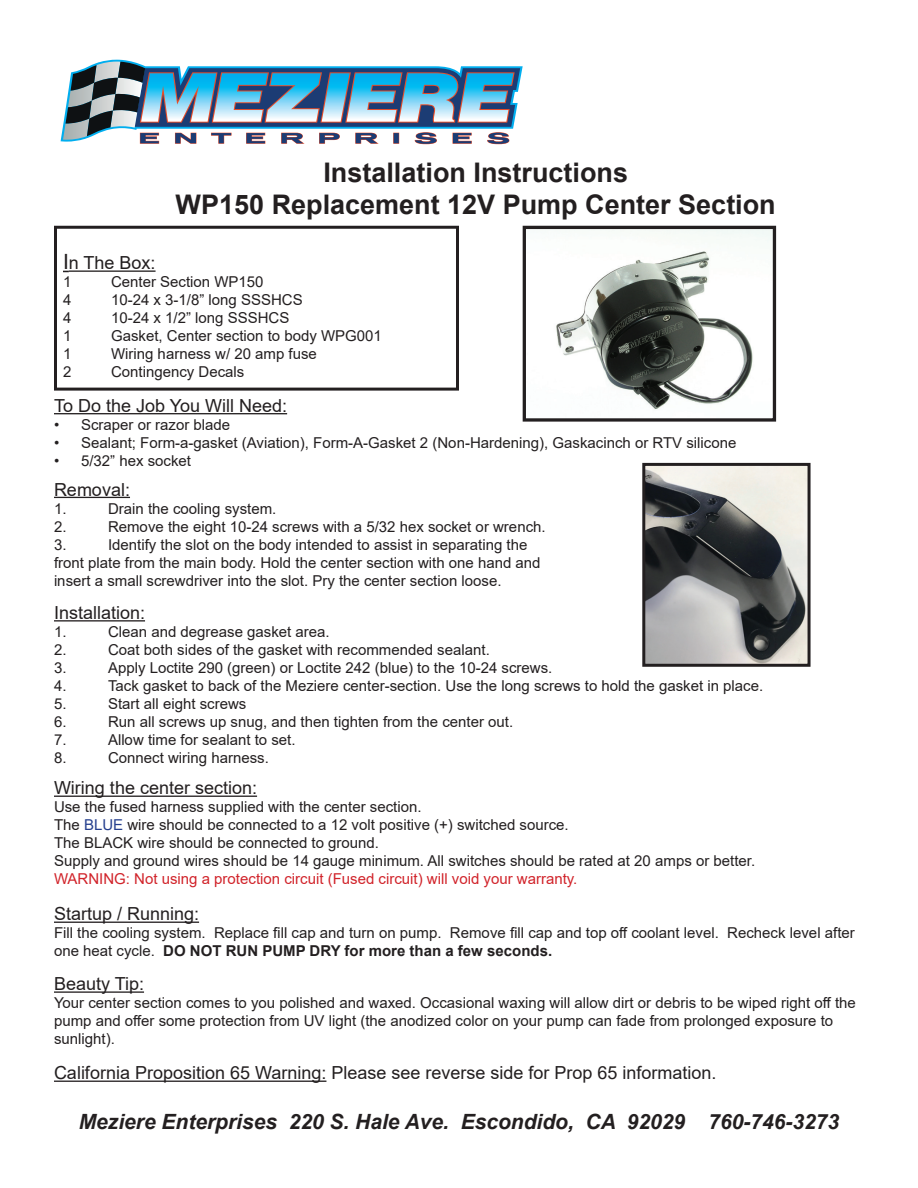
<style>
.page{position:relative;width:918px;height:1188px;background:#fff}
.page>*{position:absolute;margin:0;border:0;box-sizing:border-box;transform-origin:0 0}
.t1{font:700 27px/32.4px "Arial";color:#231f20;text-align:center}
.t2{font:italic 700 21px "Arial";color:#231f20}
.t3{font:18px "Arial";color:#231f20}
.t4{font:15px/18px "Arial";color:#231f20}
.t5{font:15px "Arial";color:#d1232a}
.s1{font-size:21px}
.s2{color:#253f8e}
.s3{font-weight:700}
</style>
<div class="page">
<hr style="left:69px;top:270px;width:87px;height:2px;background:#231f20">
<div style="left:54px;top:226px;width:405px;height:165px;border:3px solid #231f20"></div>
<hr style="left:54px;top:796px;width:203px;height:1px;background:#231f20">
<hr style="left:54px;top:413px;width:233px;height:1px;background:#231f20">
<hr style="left:54px;top:1081px;width:272px;height:1px;background:#231f20">
<svg style="left:61px;top:60px;width:462px;height:84px"></svg>
<hr style="left:54px;top:620px;width:91px;height:2px;background:#231f20">
<hr style="left:54px;top:497px;width:76px;height:1px;background:#231f20">
<hr style="left:54px;top:922px;width:145px;height:1px;background:#231f20">
<hr style="left:54px;top:991px;width:90px;height:2px;background:#231f20">
<img style="left:556px;top:230px;width:216px;height:179px">
<div style="left:523px;top:226px;width:253px;height:196px;border:3px solid #231f20"></div>
<img style="left:646px;top:467px;width:161px;height:196px">
<div style="left:642px;top:463px;width:169px;height:204px;border:3px solid #231f20"></div>
<h1 class="t1" style="left:176px;top:156px;width:602px">Installation Instructions<br>WP150 Replacement 12V Pump Center Section</h1>
<p class="t3" style="left:63px;top:251px;width:94px"><span class="s1">I</span>n The Box:</p>
<p class="t4" style="left:63px;top:273px;width:10px">1</p>
<p class="t4" style="left:111px;top:273px;width:154px">Center Section WP150</p>
<p class="t4" style="left:63px;top:291px;width:10px">4</p>
<p class="t4" style="left:111px;top:291px;width:193px">10-24 x 3-1/8” long SSSHCS</p>
<p class="t4" style="left:63px;top:309px;width:10px">4</p>
<p class="t4" style="left:111px;top:309px;width:180px">10-24 x 1/2” long SSSHCS</p>
<p class="t4" style="left:63px;top:327px;width:10px">1</p>
<p class="t4" style="left:111px;top:327px;width:272px">Gasket, Center section to body WPG001</p>
<p class="t4" style="left:63px;top:345px;width:10px">1</p>
<p class="t4" style="left:111px;top:345px;width:207px">Wiring harness w/ 20 amp fuse</p>
<p class="t4" style="left:63px;top:363px;width:10px">2</p>
<p class="t4" style="left:111px;top:363px;width:135px">Contingency Decals</p>
<p class="t3" style="left:54px;top:393px;width:235px">To Do the Job You Will Need:</p>
<p class="t4" style="left:54px;top:415px;width:178px">• Scraper or razor blade</p>
<p class="t4" style="left:54px;top:433px;width:684px">• Sealant; Form-a-gasket (Aviation), Form-A-Gasket 2 (Non-Hardening), Gaskacinch or RTV silicone</p>
<p class="t4" style="left:54px;top:451px;width:139px">• 5/32” hex socket</p>
<p class="t3" style="left:54px;top:477px;width:78px">Removal:</p>
<p class="t4" style="left:54px;top:499px;width:14px">1.</p>
<p class="t4" style="left:108px;top:499px;width:170px">Drain the cooling system.</p>
<p class="t4" style="left:54px;top:517px;width:14px">2.</p>
<p class="t4" style="left:108px;top:517px;width:439px">Remove the eight 10-24 screws with a 5/32 hex socket or wrench.</p>
<p class="t4" style="left:54px;top:535px;width:14px">3.</p>
<p class="t4" style="left:54px;top:535px;width:488px;text-indent:54px">Identify the slot on the body intended to assist in separating the front plate from the main body. Hold the center section with one hand and insert a small screwdriver into the slot. Pry the center section loose.</p>
<p class="t3" style="left:54px;top:600px;width:93px">Installation:</p>
<p class="t4" style="left:54px;top:623px;width:14px">1.</p>
<p class="t4" style="left:108px;top:623px;width:223px">Clean and degrease gasket area.</p>
<p class="t4" style="left:54px;top:641px;width:14px">2.</p>
<p class="t4" style="left:108px;top:641px;width:383px">Coat both sides of the gasket with recommended sealant.</p>
<p class="t4" style="left:54px;top:659px;width:14px">3.</p>
<p class="t4" style="left:108px;top:659px;width:446px">Apply Loctite 290 (green) or Loctite 242 (blue) to the 10-24 screws.</p>
<p class="t4" style="left:54px;top:677px;width:14px">4.</p>
<p class="t4" style="left:108px;top:677px;width:657px">Tack gasket to back of the Meziere center-section. Use the long screws to hold the gasket in place.</p>
<p class="t4" style="left:54px;top:695px;width:14px">5.</p>
<p class="t4" style="left:108px;top:695px;width:140px">Start all eight screws</p>
<p class="t4" style="left:54px;top:713px;width:14px">6.</p>
<p class="t4" style="left:108px;top:713px;width:407px">Run all screws up snug, and then tighten from the center out.</p>
<p class="t4" style="left:54px;top:731px;width:14px">7.</p>
<p class="t4" style="left:108px;top:731px;width:189px">Allow time for sealant to set.</p>
<p class="t4" style="left:54px;top:749px;width:14px">8.</p>
<p class="t4" style="left:108px;top:749px;width:162px">Connect wiring harness.</p>
<p class="t3" style="left:54px;top:776px;width:205px">Wiring the center section:</p>
<p class="t4" style="left:54px;top:798px;width:703px">Use the fused harness supplied with the center section.<br>The <span class="s2">BLUE</span> wire should be connected to a 12 volt positive (+) switched source.<br>The BLACK wire should be connected to ground.<br>Supply and ground wires should be 14 gauge minimum. All switches should be rated at 20 amps or better.</p>
<p class="t5" style="left:54px;top:869px;width:525px">WARNING: Not using a protection circuit (Fused circuit) will void your warranty.</p>
<p class="t3" style="left:54px;top:902px;width:147px">Startup / Running:</p>
<p class="t4" style="left:54px;top:924px;width:802px">Fill the cooling system. Replace fill cap and turn on pump. Remove fill cap and top off coolant level. Recheck level after one heat cycle. <span class="s3">DO NOT RUN PUMP DRY for more than a few seconds.</span></p>
<p class="t3" style="left:54px;top:971px;width:92px">Beauty Tip:</p>
<p class="t4" style="left:54px;top:994px;width:803px">Your center section comes to you polished and waxed. Occasional waxing will allow dirt or debris to be wiped right off the pump and offer some protection from UV light (the anodized color on your pump can fade from prolonged exposure to sunlight).</p>
<p class="t3" style="left:54px;top:1061px;width:664px">California Proposition 65 Warning: Please see reverse side for Prop 65 information.</p>
<h2 class="t2" style="left:79px;top:1108px;width:762px">Meziere Enterprises 220 S. Hale Ave. Escondido, CA 92029 760-746-3273</h2>
</div>
